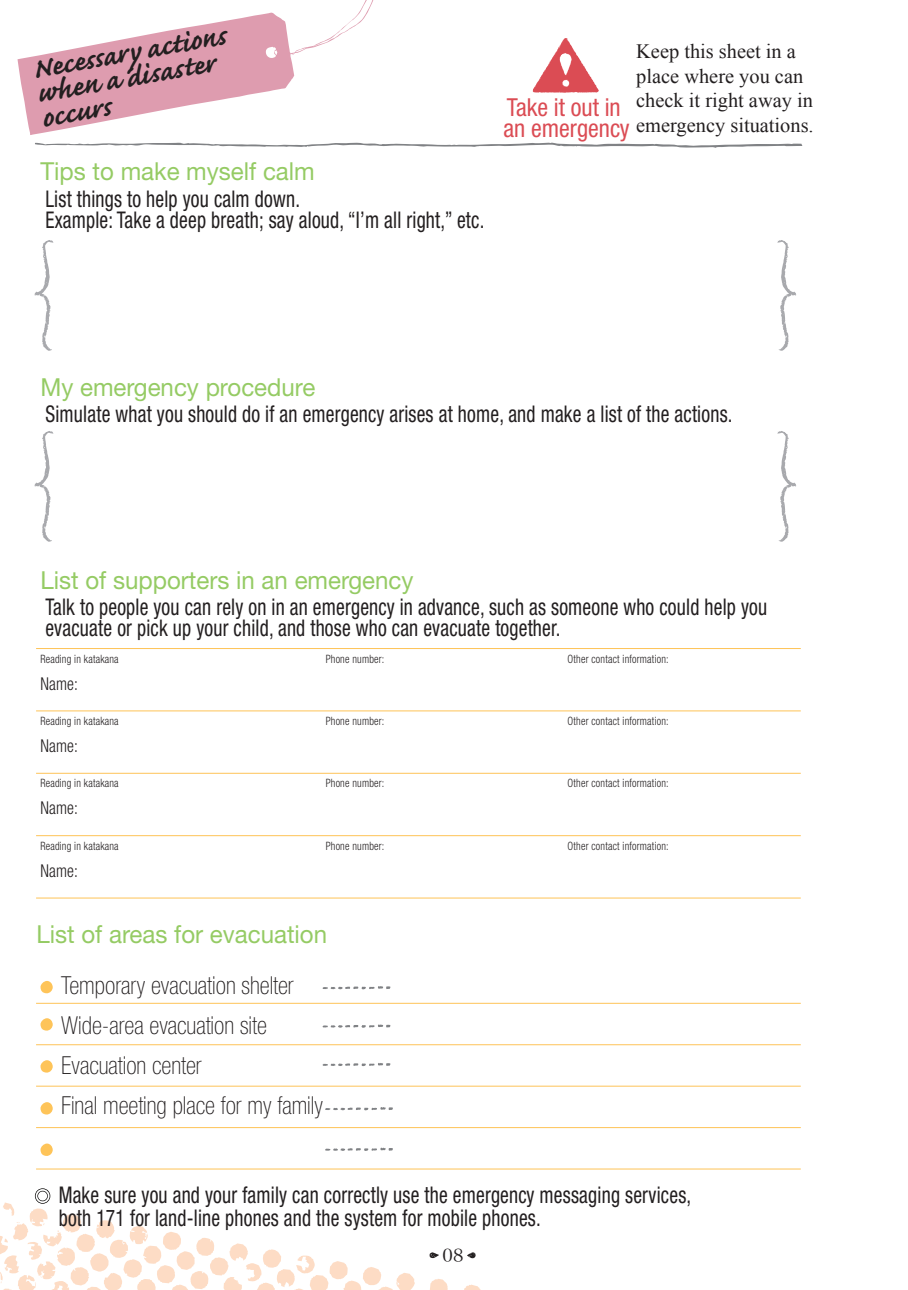
<style>
.page{position:relative;width:908px;height:1290px;background:#fff}
.page>*{position:absolute;margin:0;border:0;box-sizing:border-box;transform-origin:0 0}
.t1{font:700 35.5px "Caflisch Script";color:#231f20}
.t2{font:24.75px "Helvetica Neue";color:#95cb64}
.t3{font:100 condensed 24.75px/39.8px "Helvetica Neue";color:#231f20}
.t4{font:condensed 24.75px/21.2px "Helvetica Neue";color:#db4c54}
.t5{font:condensed 23px/21.2px "Helvetica Neue";letter-spacing:.01em;color:#231f20;scale:.85 1}
.t6{font:20.25px/24.8px "Times New Roman";color:#231f20}
.t7{font:300 condensed 17.75px "Helvetica Neue";letter-spacing:.01em;color:#231f20;scale:.9 1}
.t8{font:17.75px "Hira Min Pro W3";color:#231f20}
.t9{font:300 condensed 11.5px "Helvetica Neue";letter-spacing:.02em;color:#231f20;scale:.9 1}
</style>
<div class="page">
<svg style="left:429px;top:1252px;width:46px;height:6px"></svg>
<svg style="left:17px;top:0;width:357px;height:135px"></svg>
<svg style="left:430px;top:1279px;width:18px;height:11px"></svg>
<svg style="left:464px;top:1284px;width:17px;height:6px"></svg>
<svg style="left:0;top:1188px;width:415px;height:102px"></svg>
<hr style="left:36px;top:648px;width:764px;height:1px;background:#fec459">
<hr style="left:36px;top:1003px;width:764px;height:1px;background:#fec459">
<hr style="left:36px;top:1044px;width:764px;height:1px;background:#fec459">
<hr style="left:36px;top:1085px;width:764px;height:1px;background:#fec459">
<hr style="left:36px;top:1127px;width:764px;height:1px;background:#fec459">
<hr style="left:36px;top:1168px;width:764px;height:1px;background:#fec459">
<div style="left:40px;top:981px;width:13px;height:12px;background:#fec459;border-radius:50%"></div>
<div style="left:40px;top:1018px;width:13px;height:13px;background:#fec459;border-radius:50%"></div>
<div style="left:40px;top:1060px;width:13px;height:13px;background:#fec459;border-radius:50%"></div>
<div style="left:40px;top:1143px;width:13px;height:13px;background:#fec459;border-radius:50%"></div>
<div style="left:40px;top:1102px;width:13px;height:13px;background:#fec459;border-radius:50%"></div>
<svg style="left:34px;top:431px;width:19px;height:111px"></svg>
<svg style="left:777px;top:431px;width:18px;height:111px"></svg>
<svg style="left:34px;top:240px;width:19px;height:111px"></svg>
<svg style="left:777px;top:240px;width:18px;height:111px"></svg>
<svg style="left:322px;top:986px;width:68px;height:4px"></svg>
<svg style="left:322px;top:1024px;width:68px;height:4px"></svg>
<svg style="left:322px;top:1063px;width:68px;height:4px"></svg>
<svg style="left:325px;top:1107px;width:68px;height:4px"></svg>
<svg style="left:325px;top:1147px;width:68px;height:4px"></svg>
<svg style="left:35px;top:143px;width:767px;height:5px"></svg>
<svg style="left:532px;top:38px;width:67px;height:55px"></svg>
<hr style="left:36px;top:710px;width:764px;height:1px;background:#fec459">
<hr style="left:36px;top:773px;width:764px;height:1px;background:#fec459">
<hr style="left:36px;top:835px;width:764px;height:1px;background:#fec459">
<hr style="left:36px;top:897px;width:764px;height:1px;background:#fec459">
<h1 class="t1" style="left:30px;top:52px;width:197px;rotate:-10deg">Necessary actions</h1>
<h1 class="t1" style="left:34px;top:76px;width:182px;rotate:-10deg">when a disaster</h1>
<h1 class="t1" style="left:38px;top:100px;width:72px;rotate:-10deg">occurs</h1>
<p class="t2" style="left:40px;top:156px;width:276px">Tips to make myself calm</p>
<p class="t5" style="left:45px;top:188px;width:517px">List things to help you calm down.<br>Example: Take a deep breath; say aloud m’ I“, all right ” , etc.</p>
<p class="t6" style="left:636px;top:38px;width:179px">Keep this sheet in a place where you can check it right away in emergency situations.</p>
<p class="t4" style="left:503px;top:97px;width:127px">Take it out in an emergency</p>
<p class="t2" style="left:40px;top:373px;width:276px">My emergency procedure</p>
<p class="t5" style="left:45px;top:403px;width:809px">Simulate what you should do anif emergency arises at home, and make a list of the actions.</p>
<p class="t2" style="left:40px;top:565px;width:374px">List of supporters in an emergency</p>
<p class="t5" style="left:45px;top:596px;width:850px">Talk to people you can rely on anin emergency in advance, such as someone who could help you evacuate or pick up your child, and those who can evacuate together.</p>
<p class="t9" style="left:40px;top:652px;width:88px">Reading in katakana</p>
<p class="t7" style="left:40px;top:673px;width:43px">Name:</p>
<p class="t9" style="left:325px;top:652px;width:67px">Phone number:</p>
<p class="t9" style="left:567px;top:652px;width:114px">Other contact information:</p>
<p class="t9" style="left:40px;top:714px;width:88px">Reading in katakana</p>
<p class="t7" style="left:40px;top:735px;width:43px">Name:</p>
<p class="t9" style="left:325px;top:714px;width:67px">Phone number:</p>
<p class="t9" style="left:567px;top:714px;width:114px">Other contact information:</p>
<p class="t9" style="left:40px;top:777px;width:88px">Reading in katakana</p>
<p class="t7" style="left:40px;top:798px;width:43px">Name:</p>
<p class="t9" style="left:325px;top:777px;width:67px">Phone number:</p>
<p class="t9" style="left:567px;top:777px;width:114px">Other contact information:</p>
<p class="t9" style="left:40px;top:839px;width:88px">Reading in katakana</p>
<p class="t7" style="left:40px;top:860px;width:43px">Name:</p>
<p class="t9" style="left:325px;top:839px;width:67px">Phone number:</p>
<p class="t9" style="left:567px;top:839px;width:114px">Other contact information:</p>
<p class="t2" style="left:36px;top:920px;width:292px">List of areas for evacuation</p>
<p class="t3" style="left:61px;top:965px;width:263px">Temporary evacuation shelter<br>Wide-area evacuation site<br>Evacuation center<br>Final meeting place for my family</p>
<p class="t5" style="left:59px;top:1183px;width:745px;line-height:23px">Make sure you and your family can correctly use the emergency messaging services, both 171 for land-line phones and the system for mobile phones.</p>
<p class="t8" style="left:442px;top:1240px;width:22px">08</p>
</div>
